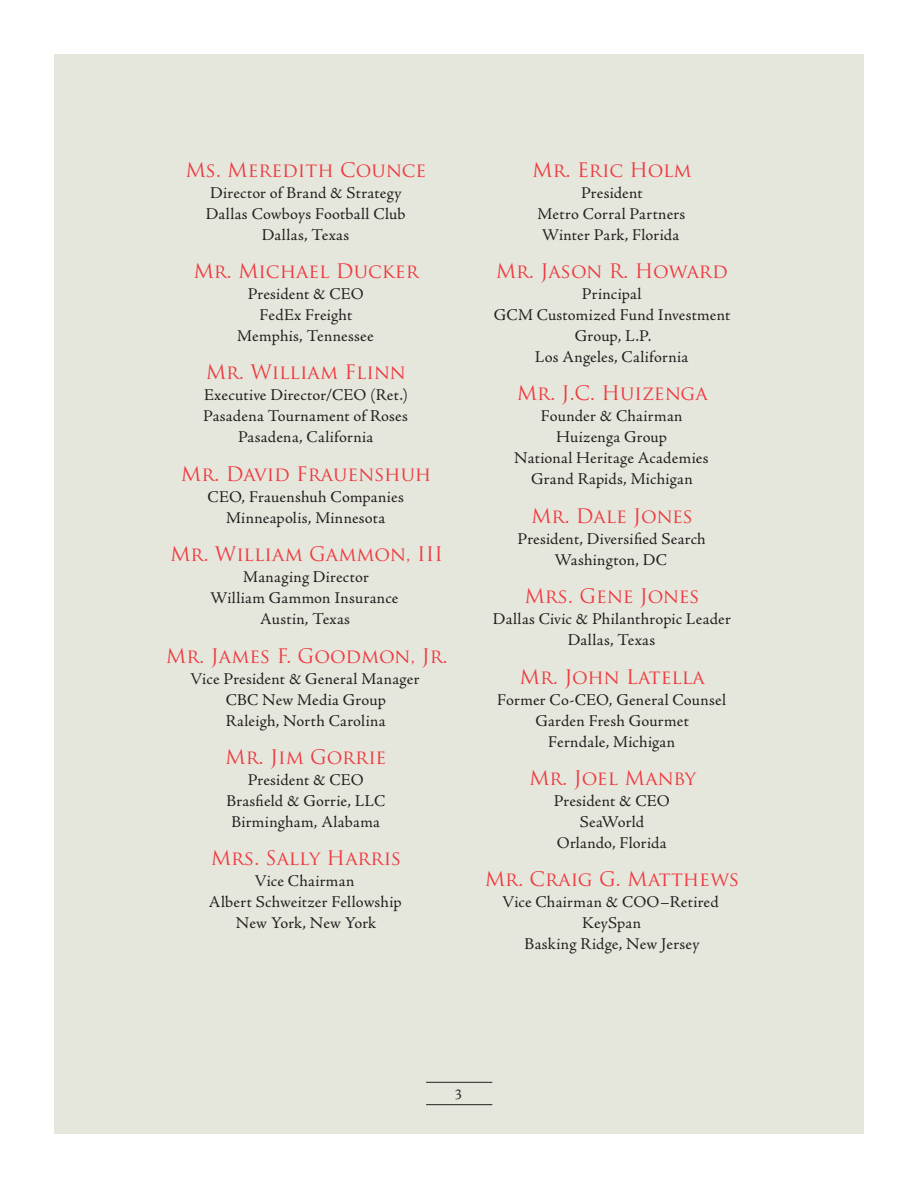
<style>
.page{position:relative;width:918px;height:1188px;background:#fff}
.page>*{position:absolute;margin:0;border:0;box-sizing:border-box;transform-origin:0 0}
.Board_Members{font:19.5px "Trajan Pro";color:#ee3a41}
.Board_Members-2{font:16.5px/21px "Adobe Jenson Pro";letter-spacing:.015em;color:#231f20;text-align:center}
.t1{font:15px "Adobe Jenson Pro";color:#231f20}
</style>
<div class="page">
<div style="left:54px;top:54px;width:810px;height:1080px;background:#e6e7dc"></div>
<hr style="left:426px;top:1082px;width:66px;height:1px;background:#231f20">
<hr style="left:426px;top:1104px;width:66px;height:1px;background:#231f20">
<p class="Board_Members" style="left:185px;top:157px;width:242px">Ms. Meredith Counce</p>
<p class="Board_Members-2" style="left:206px;top:182px;width:201px">Director of Brand &amp; Strategy<br>Dallas Cowboys Football Club<br>Dallas, Texas</p>
<p class="Board_Members" style="left:193px;top:259px;width:227px">Mr. Michael Ducker</p>
<p class="Board_Members-2" style="left:237px;top:284px;width:138px">President &amp; CEO<br>FedEx Freight<br>Memphis, Tennessee</p>
<p class="Board_Members" style="left:206px;top:360px;width:202px">Mr. William Flinn</p>
<p class="Board_Members-2" style="left:203px;top:385px;width:206px">Executive Director/CEO (Ret.)<br>Pasadena Tournament of Roses<br>Pasadena, California</p>
<p class="Board_Members" style="left:181px;top:461px;width:252px">Mr. David Frauenshuh</p>
<p class="Board_Members-2" style="left:208px;top:486px;width:198px">CEO, Frauenshuh Companies<br>Minneapolis, Minnesota</p>
<p class="Board_Members" style="left:170px;top:542px;width:274px">Mr. William Gammon, III</p>
<p class="Board_Members-2" style="left:210px;top:567px;width:190px">Managing Director<br>William Gammon Insurance<br>Austin, Texas</p>
<p class="Board_Members" style="left:166px;top:643px;width:283px">Mr. James F. Goodmon, Jr.</p>
<p class="Board_Members-2" style="left:190px;top:668px;width:231px">Vice President &amp; General Manager<br>CBC New Media Group<br>Raleigh, North Carolina</p>
<p class="Board_Members" style="left:225px;top:745px;width:162px">Mr. Jim Gorrie</p>
<p class="Board_Members-2" style="left:226px;top:770px;width:160px">President &amp; CEO<br>Brasfield &amp; Gorrie, LLC<br>Birmingham, Alabama</p>
<p class="Board_Members" style="left:211px;top:846px;width:192px">Mrs. Sally Harris</p>
<p class="Board_Members-2" style="left:209px;top:871px;width:194px">Vice Chairman<br>Albert Schweitzer Fellowship<br>New York, New York</p>
<p class="Board_Members" style="left:532px;top:157px;width:161px">Mr. Eric Holm</p>
<p class="Board_Members-2" style="left:538px;top:182px;width:149px">President<br>Metro Corral Partners<br>Winter Park, Florida</p>
<p class="Board_Members" style="left:496px;top:259px;width:234px">Mr. Jason R. Howard</p>
<p class="Board_Members-2" style="left:494px;top:284px;width:238px">Principal<br>GCM Customized Fund Investment<br>Group, L.P.<br>Los Angeles, California</p>
<p class="Board_Members" style="left:517px;top:381px;width:192px">Mr. J.C. Huizenga</p>
<p class="Board_Members-2" style="left:514px;top:406px;width:196px">Founder &amp; Chairman<br>Huizenga Group<br>National Heritage Academies<br>Grand Rapids, Michigan</p>
<p class="Board_Members" style="left:531px;top:503px;width:164px">Mr. Dale Jones</p>
<p class="Board_Members-2" style="left:518px;top:528px;width:190px">President, Diversified Search<br>Washington, DC</p>
<p class="Board_Members" style="left:525px;top:584px;width:177px">Mrs. Gene Jones</p>
<p class="Board_Members-2" style="left:493px;top:609px;width:240px">Dallas Civic &amp; Philanthropic Leader<br>Dallas, Texas</p>
<p class="Board_Members" style="left:520px;top:664px;width:187px">Mr. John Latella</p>
<p class="Board_Members-2" style="left:497px;top:689px;width:230px">Former Co-CEO, General Counsel<br>Garden Fresh Gourmet<br>Ferndale, Michigan</p>
<p class="Board_Members" style="left:529px;top:766px;width:168px">Mr. Joel Manby</p>
<p class="Board_Members-2" style="left:554px;top:791px;width:118px">President &amp; CEO<br>SeaWorld<br>Orlando, Florida</p>
<p class="Board_Members" style="left:485px;top:867px;width:256px">Mr. Craig G. Matthews</p>
<p class="Board_Members-2" style="left:502px;top:892px;width:218px">Vice Chairman &amp; COO–Retired<br>KeySpan<br>Basking Ridge, New Jersey</p>
<p class="t1" style="left:455px;top:1086px;width:9px">3</p>
</div>
